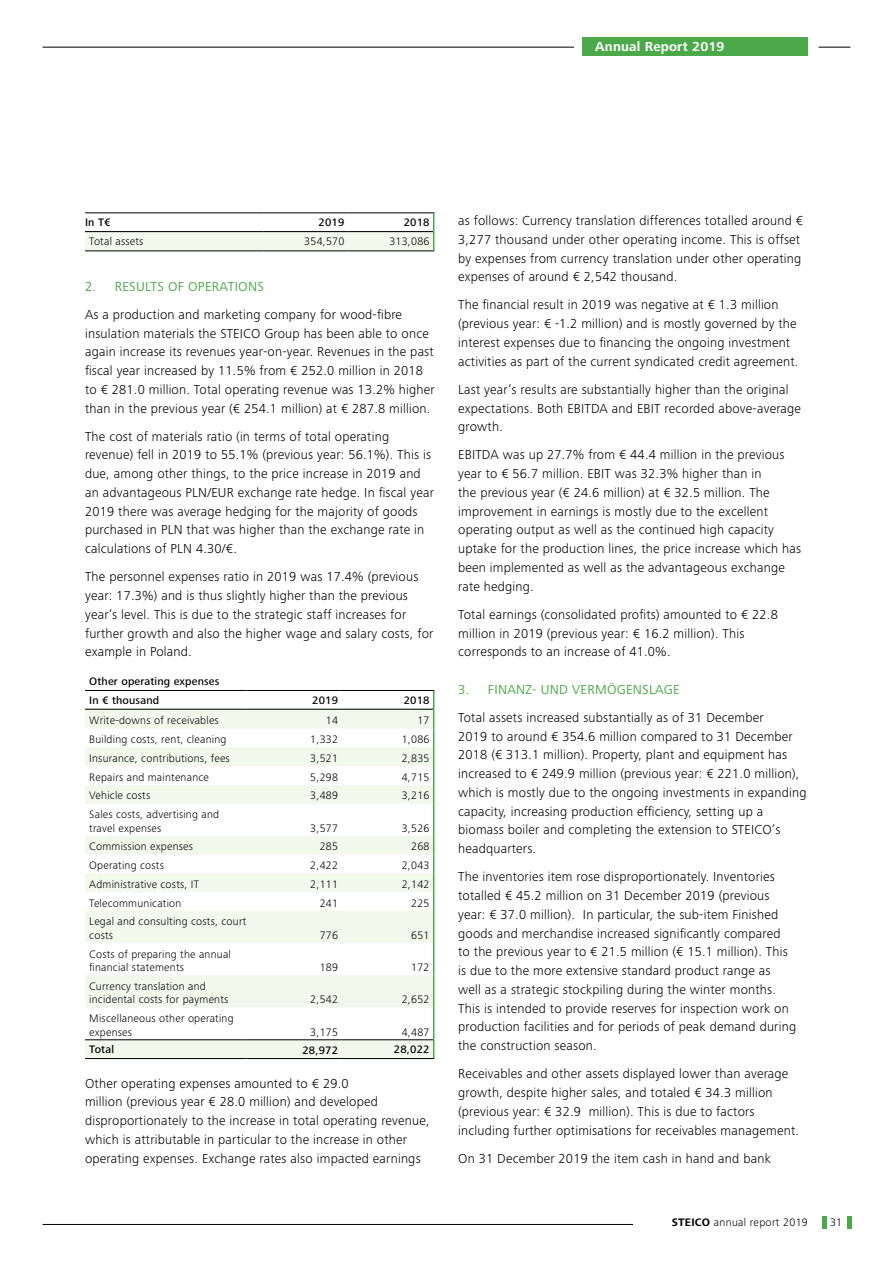
<style>
.page{position:relative;width:893px;height:1263px;background:#fff}
.page>*{position:absolute;margin:0;border:0;box-sizing:border-box;transform-origin:0 0}
.t1{font:300 13.5px/18.8px "Frutiger Next LTW1 G";letter-spacing:.015em;color:#000}
.t2{font:13.5px "Frutiger Next LTW1 G";letter-spacing:.02em;color:#4ba94a}
.t3{font:700 13.5px "Frutiger Next LTW1 G";letter-spacing:.015em;color:#fff}
.t4{font:300 11.25px/13.5px "Frutiger Next LTW1 G";letter-spacing:.02em;color:#000}
.t5{font:500 11.25px/18.8px "Frutiger Next LTW1 G";letter-spacing:.015em;color:#000}
.s1{font-weight:700}
</style>
<div class="page">
<hr style="left:43px;top:47px;width:531px;height:1px;background:#000">
<div style="left:583px;top:38px;width:225px;height:18px;background:#4ba94a"></div>
<hr style="left:819px;top:47px;width:31px;height:1px;background:#000">
<hr style="left:822px;top:1216px;width:4px;height:13px;background:#4ba94a">
<div style="left:847px;top:1216px;width:5px;height:13px;background:#4ba94a"></div>
<hr style="left:43px;top:1224px;width:590px;height:1px;background:#000">
<hr style="left:85px;top:251px;width:179px;height:1px;background:#000">
<hr style="left:264px;top:251px;width:85px;height:1px;background:#000">
<hr style="left:349px;top:251px;width:85px;height:1px;background:#000">
<svg style="left:85px;top:213px;width:349px;height:38px"></svg>
<svg style="left:85px;top:710px;width:348px;height:348px;fill:#f5f9f1"></svg>
<hr style="left:85px;top:690px;width:162px;height:1px;background:#000">
<hr style="left:247px;top:690px;width:93px;height:1px;background:#000">
<hr style="left:340px;top:690px;width:94px;height:1px;background:#000">
<hr style="left:85px;top:709px;width:162px;height:1px;background:#000">
<hr style="left:247px;top:709px;width:93px;height:1px;background:#000">
<hr style="left:340px;top:709px;width:93px;height:1px;background:#000">
<hr style="left:85px;top:1039px;width:162px;height:1px;background:#000">
<hr style="left:247px;top:1039px;width:93px;height:1px;background:#000">
<hr style="left:340px;top:1039px;width:93px;height:1px;background:#000">
<hr style="left:85px;top:1058px;width:162px;height:1px;background:#000">
<hr style="left:247px;top:1058px;width:93px;height:1px;background:#000">
<hr style="left:340px;top:1058px;width:94px;height:1px;background:#000">
<svg style="left:433px;top:691px;width:1px;height:112px"></svg>
<hr style="left:433px;top:803px;width:1px;height:33px;background:#4ba94a">
<svg style="left:433px;top:836px;width:1px;height:75px"></svg>
<hr style="left:433px;top:911px;width:1px;height:32px;background:#4ba94a">
<hr style="left:433px;top:943px;width:1px;height:32px;background:#4ba94a">
<hr style="left:433px;top:975px;width:1px;height:32px;background:#4ba94a">
<hr style="left:433px;top:1007px;width:1px;height:33px;background:#4ba94a">
<svg style="left:433px;top:1040px;width:1px;height:18px"></svg>
<p class="t3" style="left:595px;top:39px;width:131px">Annual Report 2019</p>
<p class="t5" style="left:85px;top:213px;width:27px">In T€</p>
<p class="t5" style="left:319px;top:213px;width:27px">2019</p>
<p class="t5" style="left:404px;top:213px;width:27px">2018</p>
<p class="t4" style="left:89px;top:235px;width:56px">Total assets</p>
<p class="t4" style="left:304px;top:235px;width:42px">354,570</p>
<p class="t4" style="left:389px;top:235px;width:42px">313,086</p>
<p class="t2" style="left:85px;top:278px;width:180px">2. RESULTS OF OPERATIONS</p>
<p class="t1" style="left:85px;top:305px;width:351px">As a production and marketing company for wood-fibre insulation materials the STEICO Group has been able to once again increase its revenues year-on-year. Revenues in the past fiscal year increased by 11.5% from € 252.0 million in 2018 to € 281.0 million. Total operating revenue was 13.2% higher than in the previous year (€ 254.1 million) at € 287.8 million.</p>
<p class="t1" style="left:85px;top:427px;width:350px">The cost of materials ratio (in terms of total operating revenue) fell in 2019 to 55.1% (previous year: 56.1%). This is due, among other things, to the price increase in 2019 and an advantageous PLN/EUR exchange rate hedge. In fiscal year 2019 there was average hedging for the majority of goods purchased in PLN that was higher than the exchange rate in calculations of PLN 4.30/€.</p>
<p class="t1" style="left:85px;top:567px;width:350px">The personnel expenses ratio in 2019 was 17.4% (previous year: 17.3%) and is thus slightly higher than the previous year’s level. This is due to the strategic staff increases for further growth and also the higher wage and salary costs, for example in Poland.</p>
<p class="t5" style="left:89px;top:672px;width:132px">Other operating expenses<br>In € thousand</p>
<p class="t5" style="left:312px;top:691px;width:27px">2019</p>
<p class="t5" style="left:404px;top:691px;width:27px">2018</p>
<p class="t4" style="left:89px;top:714px;width:131px">Write-downs of receivables</p>
<p class="t4" style="left:326px;top:714px;width:14px">14</p>
<p class="t4" style="left:417px;top:714px;width:14px">17</p>
<p class="t4" style="left:89px;top:732px;width:139px">Building costs, rent, cleaning</p>
<p class="t4" style="left:310px;top:732px;width:29px">1,332</p>
<p class="t4" style="left:402px;top:732px;width:29px">1,086</p>
<p class="t4" style="left:89px;top:751px;width:142px">Insurance, contributions, fees</p>
<p class="t4" style="left:310px;top:751px;width:29px">3,521</p>
<p class="t4" style="left:402px;top:751px;width:29px">2,835</p>
<p class="t4" style="left:89px;top:770px;width:121px">Repairs and maintenance</p>
<p class="t4" style="left:310px;top:770px;width:29px">5,298</p>
<p class="t4" style="left:402px;top:770px;width:29px">4,715</p>
<p class="t4" style="left:89px;top:789px;width:62px">Vehicle costs</p>
<p class="t4" style="left:310px;top:789px;width:29px">3,489</p>
<p class="t4" style="left:402px;top:789px;width:29px">3,216</p>
<p class="t4" style="left:89px;top:807px;width:131px">Sales costs, advertising and travel expenses</p>
<p class="t4" style="left:310px;top:821px;width:29px">3,577</p>
<p class="t4" style="left:402px;top:821px;width:29px">3,526</p>
<p class="t4" style="left:89px;top:840px;width:105px">Commission expenses</p>
<p class="t4" style="left:320px;top:840px;width:20px">285</p>
<p class="t4" style="left:411px;top:840px;width:20px">268</p>
<p class="t4" style="left:89px;top:858px;width:76px">Operating costs</p>
<p class="t4" style="left:310px;top:858px;width:29px">2,422</p>
<p class="t4" style="left:402px;top:858px;width:29px">2,043</p>
<p class="t4" style="left:89px;top:877px;width:111px">Administrative costs, IT</p>
<p class="t4" style="left:310px;top:877px;width:29px">2,111</p>
<p class="t4" style="left:402px;top:877px;width:29px">2,142</p>
<p class="t4" style="left:89px;top:896px;width:94px">Telecommunication</p>
<p class="t4" style="left:320px;top:896px;width:20px">241</p>
<p class="t4" style="left:411px;top:896px;width:20px">225</p>
<p class="t4" style="left:89px;top:915px;width:158px">Legal and consulting costs, court costs</p>
<p class="t4" style="left:320px;top:928px;width:20px">776</p>
<p class="t4" style="left:411px;top:928px;width:20px">651</p>
<p class="t4" style="left:89px;top:947px;width:143px">Costs of preparing the annual financial statements</p>
<p class="t4" style="left:89px;top:979px;width:141px">Currency translation and incidental costs for payments</p>
<p class="t4" style="left:89px;top:1011px;width:146px">Miscellaneous other operating expenses</p>
<p class="t4" style="left:320px;top:960px;width:20px">189</p>
<p class="t4" style="left:411px;top:960px;width:20px">172</p>
<p class="t4" style="left:310px;top:993px;width:29px">2,542</p>
<p class="t4" style="left:402px;top:993px;width:29px">2,652</p>
<p class="t4" style="left:310px;top:1025px;width:29px">3,175</p>
<p class="t4" style="left:402px;top:1025px;width:29px">4,487</p>
<p class="t5" style="left:89px;top:1040px;width:26px">Total</p>
<p class="t5" style="left:302px;top:1041px;width:37px">28,972</p>
<p class="t5" style="left:394px;top:1040px;width:37px">28,022</p>
<p class="t1" style="left:85px;top:1074px;width:346px">Other operating expenses amounted to € 29.0<br>million (previous year € 28.0 million) and developed disproportionately to the increase in total operating revenue, which is attributable in particular to the increase in other operating expenses. Exchange rates also impacted earnings</p>
<p class="t1" style="left:458px;top:211px;width:346px">as follows: Currency translation differences totalled around € 3,277 thousand under other operating income. This is offset by expenses from currency translation under other operating expenses of around € 2,542 thousand.</p>
<p class="t1" style="left:458px;top:296px;width:342px">The financial result in 2019 was negative at € 1.3 million (previous year: € -1.2 million) and is mostly governed by the interest expenses due to financing the ongoing investment activities as part of the current syndicated credit agreement.</p>
<p class="t1" style="left:458px;top:380px;width:344px">Last year’s results are substantially higher than the original expectations. Both EBITDA and EBIT recorded above-average growth.</p>
<p class="t1" style="left:458px;top:446px;width:344px">EBITDA was up 27.7% from € 44.4 million in the previous year to € 56.7 million. EBIT was 32.3% higher than in<br>the previous year (€ 24.6 million) at € 32.5 million. The improvement in earnings is mostly due to the excellent operating output as well as the continued high capacity uptake for the production lines, the price increase which has been implemented as well as the advantageous exchange rate hedging.</p>
<p class="t1" style="left:458px;top:605px;width:321px">Total earnings (consolidated profits) amounted to € 22.8 million in 2019 (previous year: € 16.2 million). This corresponds to an increase of 41.0%.</p>
<p class="t2" style="left:458px;top:682px;width:223px">3. FINANZ- UND VERMÖGENSLAGE</p>
<p class="t1" style="left:458px;top:708px;width:350px">Total assets increased substantially as of 31 December<br>2019 to around € 354.6 million compared to 31 December 2018 (€ 313.1 million). Property, plant and equipment has increased to € 249.9 million (previous year: € 221.0 million), which is mostly due to the ongoing investments in expanding capacity, increasing production efficiency, setting up a biomass boiler and completing the extension to STEICO’s headquarters.</p>
<p class="t1" style="left:458px;top:867px;width:339px">The inventories item rose disproportionately. Inventories totalled € 45.2 million on 31 December 2019 (previous year: € 37.0 million). In particular, the sub-item Finished goods and merchandise increased significantly compared<br>to the previous year to € 21.5 million (€ 15.1 million). This is due to the more extensive standard product range as well as a strategic stockpiling during the winter months.<br>This is intended to provide reserves for inspection work on production facilities and for periods of peak demand during the construction season.</p>
<p class="t1" style="left:458px;top:1064px;width:342px">Receivables and other assets displayed lower than average growth, despite higher sales, and totaled € 34.3 million (previous year: € 32.9 million). This is due to factors including further optimisations for receivables management.</p>
<p class="t1" style="left:458px;top:1149px;width:314px">On 31 December 2019 the item cash in hand and bank</p>
<p class="t4" style="left:672px;top:1216px;width:138px"><span class="s1">STEICO</span> annual report 2019</p>
<p class="t4" style="left:830px;top:1215px;width:13px">31</p>
</div>
